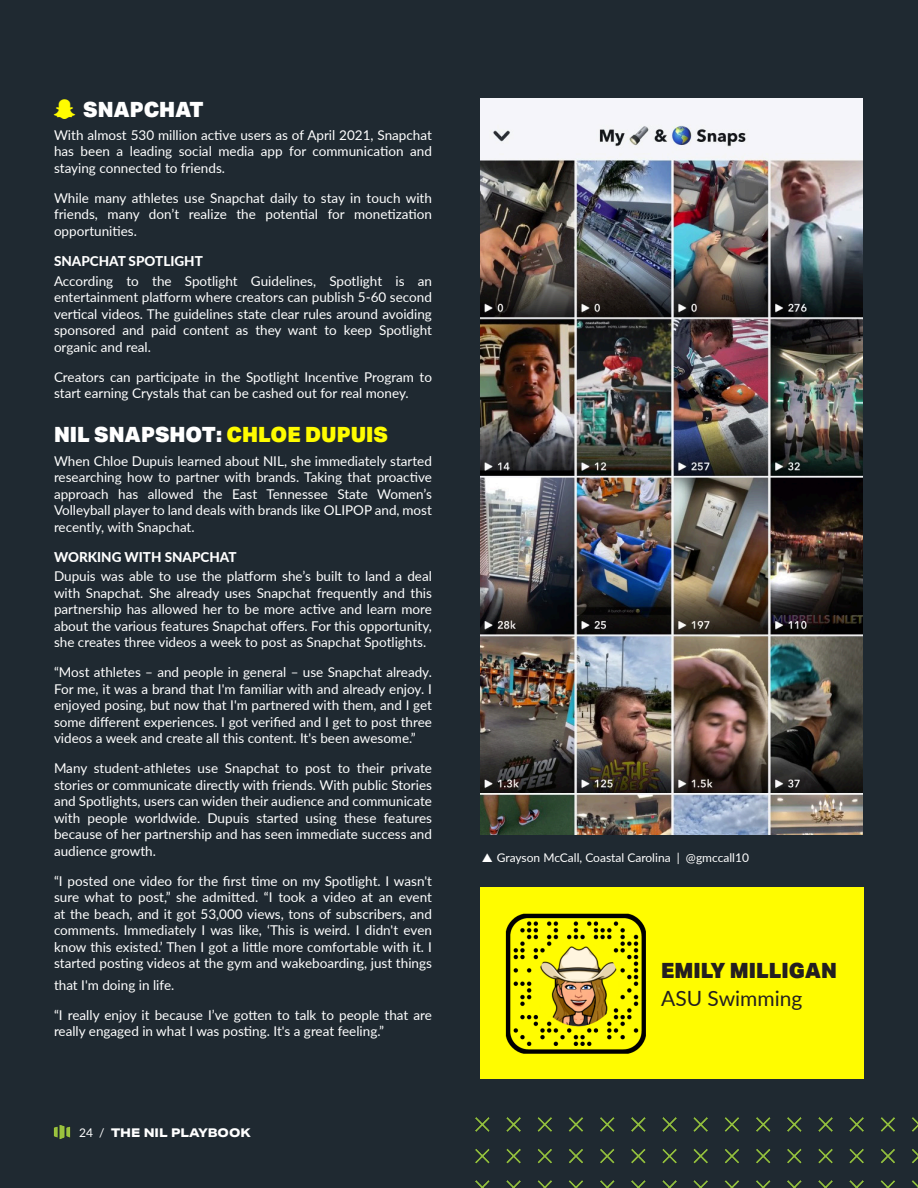
<style>
.page{position:relative;width:918px;height:1188px;background:#1f2931}
.page>*{position:absolute;margin:0;border:0;box-sizing:border-box;transform-origin:0 0}
.t1{font:900 21px "Aktiv Grotesk";color:#fff}
.t2{font:900 21px "Aktiv Grotesk";color:#231f20}
.t3{font:21px "Lato";color:#231f20}
.t4{font:13.5px/16.5px "Lato";color:#fff;text-align:justify}
.t5{font:800 13.5px "Lato";color:#fff}
.t6{font:12px "Lato";color:#fff}
.t7{font:800 12px "Aktiv Grotesk Ex";color:#fff}
.s1{color:#fffc00}
.s2{font-family:"Lato";font-weight:400}
</style>
<div class="page">
<img style="left:476px;top:1117px;width:442px;height:71px">
<img style="left:53px;top:1125px;width:18px;height:14px">
<img style="left:481px;top:98px;width:381px;height:736px">
<div style="left:481px;top:887px;width:383px;height:192px;background:#fffc00"></div>
<img style="left:505px;top:913px;width:141px;height:141px">
<p class="t1" style="left:54px;top:95px;width:151px"><span class="s1">■▼□▲▼</span> SNAPCHAT</p>
<p class="t4" style="left:54px;top:126px;width:379px">With almost 530 million active users as of April 2021, Snapchat has been a leading social media app for communication and staying connected to friends.</p>
<p class="t4" style="left:54px;top:189px;width:379px">While many athletes use Snapchat daily to stay in touch with friends, many don’t realize the potential for monetization opportunities.</p>
<p class="t5" style="left:54px;top:251px;width:150px">SNAPCHAT SPOTLIGHT</p>
<p class="t4" style="left:54px;top:272px;width:380px">According to the Spotlight Guidelines, Spotlight is an entertainment platform where creators can publish 5-60 second vertical videos. The guidelines state clear rules around avoiding sponsored and paid content as they want to keep Spotlight organic and real.</p>
<p class="t4" style="left:54px;top:368px;width:379px">Creators can participate in the Spotlight Incentive Program to start earning Crystals that can be cashed out for real money.</p>
<p class="t1" style="left:54px;top:421px;width:335px">NIL SNAPSHOT: <span class="s1">CHLOE DUPUIS</span></p>
<p class="t4" style="left:54px;top:452px;width:379px">When Chloe Dupuis learned about NIL, she immediately started researching how to partner with brands. Taking that proactive approach has allowed the East Tennessee State Women’s Volleyball player to land deals with brands like OLIPOP and, most recently, with Snapchat.</p>
<p class="t5" style="left:54px;top:547px;width:184px">WORKING WITH SNAPCHAT</p>
<p class="t4" style="left:54px;top:568px;width:380px">Dupuis was able to use the platform she’s built to land a deal with Snapchat. She already uses Snapchat frequently and this partnership has allowed her to be more active and learn more about the various features Snapchat offers. For this opportunity, she creates three videos a week to post as Snapchat Spotlights.</p>
<p class="t4" style="left:54px;top:664px;width:379px">“Most athletes – and people in general – use Snapchat already.<br>For me, it was a brand that I'm familiar with and already enjoy. I enjoyed posing, but now that I'm partnered with them, and I get some different experiences. I got verified and I get to post three videos a week and create all this content. It's been awesome.”</p>
<p class="t4" style="left:54px;top:760px;width:380px">Many student-athletes use Snapchat to post to their private stories or communicate directly with friends. With public Stories and Spotlights, users can widen their audience and communicate with people worldwide. Dupuis started using these features because of her partnership and has seen immediate success and audience growth.</p>
<p class="t4" style="left:54px;top:872px;width:380px">“I posted one video for the first time on my Spotlight. I wasn't sure what to post,” she admitted. “I took a video at an event at the beach, and it got 53,000 views, tons of subscribers, and comments. Immediately I was like, ‘This is weird. I didn't even know this existed.’ Then I got a little more comfortable with it. I started posting videos at the gym and wakeboarding, just things</p>
<p class="t4" style="left:54px;top:976px;width:122px">that I'm doing in life.</p>
<p class="t4" style="left:54px;top:1006px;width:379px">“I really enjoy it because I’ve gotten to talk to people that are really engaged in what I was posting. It's a great feeling.”</p>
<p class="t7" style="left:79px;top:1125px;width:173px"><span class="s2">24 /</span> THE NIL PLAYBOOK</p>
<p class="t6" style="left:497px;top:849px;width:254px">Grayson McCall, Coastal Carolina | @gmccall10</p>
<p class="t2" style="left:661px;top:957px;width:177px">EMILY MILLIGAN</p>
<p class="t3" style="left:661px;top:983px;width:143px">ASU Swimming</p>
</div>
